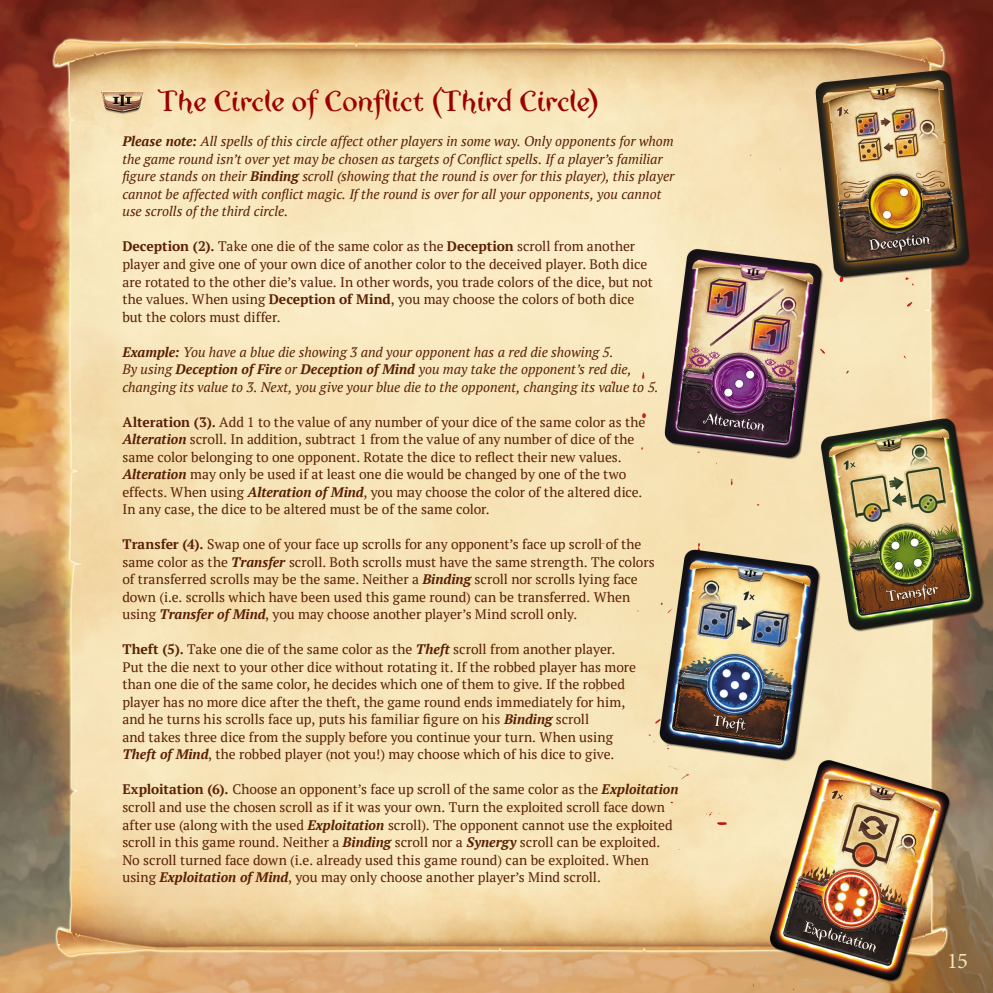
<style>
.page{position:relative;width:993px;height:993px;background:#fff}
.page>*{position:absolute;margin:0;border:0;box-sizing:border-box;transform-origin:0 0}
.t1{font:27.5px "Zwoelf";letter-spacing:-.015em;color:#9b0100}
.t2{font:22.5px "Minion Pro";color:#f7e4b5}
.t3{font:13.75px/17.5px "PT Serif";letter-spacing:-.005em;color:#591f06}
.t4{font:italic 13.75px/17.5px "PT Serif";letter-spacing:-.005em;color:#591f06}
.s1{font-weight:700}
.s2{font-weight:700;font-style:italic}
</style>
<div class="page">
<img style="left:0;top:0;width:992px;height:992px">
<img style="left:101px;top:91px;width:42px;height:23px">
<img style="left:581px;top:71px;width:402px;height:921px">
<h1 class="t1" style="left:158px;top:83px;width:444px">The Circle of Conflict (Third Circle)</h1>
<p class="t4" style="left:122px;top:133px;width:553px"><span class="s1">Please note:</span> All spells of this circle affect other players in some way. Only opponents for whom the game round isn’t over yet may be chosen as targets of Conflict spells. If a player’s familiar figure stands on their <span class="s1">Binding</span> scroll (showing that the round is over for this player), this player cannot be affected with conflict magic. If the round is over for all your opponents, you cannot use scrolls of the third circle.</p>
<p class="t3" style="left:122px;top:237px;width:532px"><span class="s1">Deception (2).</span> Take one die of the same color as the <span class="s1">Deception</span> scroll from another player and give one of your own dice of another color to the deceived player. Both dice are rotated to the other die’s value. In other words, you trade colors of the dice, but not the values. When using <span class="s1">Deception of Mind</span>, you may choose the colors of both dice but the colors must differ.</p>
<p class="t4" style="left:122px;top:343px;width:537px"><span class="s1">Example:</span> You have a blue die showing 3 and your opponent has a red die showing 5.<br>By using <span class="s1">Deception of Fire</span> or <span class="s1">Deception of Mind</span> you may take the opponent’s red die, changing its value to 3. Next, you give your blue die to the opponent, changing its value to 5.</p>
<p class="t3" style="left:122px;top:412px;width:524px"><span class="s1">Alteration (3).</span> Add 1 to the value of any number of your dice of the same color as the <span class="s2">Alteration</span> scroll. In addition, subtract 1 from the value of any number of dice of the same color belonging to one opponent. Rotate the dice to reflect their new values.<br><span class="s2">Alteration</span> may only be used if at least one die would be changed by one of the two effects. When using <span class="s2">Alteration of Mind</span>, you may choose the color of the altered dice.<br>In any case, the dice to be altered must be of the same color.</p>
<p class="t3" style="left:122px;top:535px;width:533px"><span class="s1">Transfer (4).</span> Swap one of your face up scrolls for any opponent’s face up scroll of the same color as the <span class="s2">Transfer</span> scroll. Both scrolls must have the same strength. The colors of transferred scrolls may be the same. Neither a <span class="s2">Binding</span> scroll nor scrolls lying face down (i.e. scrolls which have been used this game round) can be transferred. When using <span class="s2">Transfer of Mind</span>, you may choose another player’s Mind scroll only.</p>
<p class="t3" style="left:122px;top:640px;width:515px"><span class="s1">Theft (5).</span> Take one die of the same color as the <span class="s2">Theft</span> scroll from another player.<br>Put the die next to your other dice without rotating it. If the robbed player has more than one die of the same color, he decides which one of them to give. If the robbed player has no more dice after the theft, the game round ends immediately for him, and he turns his scrolls face up, puts his familiar figure on his <span class="s2">Binding</span> scroll<br>and takes three dice from the supply before you continue your turn. When using <span class="s2">Theft of Mind</span>, the robbed player (not you!) may choose which of his dice to give.</p>
<p class="t3" style="left:122px;top:780px;width:557px"><span class="s1">Exploitation (6).</span> Choose an opponent’s face up scroll of the same color as the <span class="s2">Exploitation </span>scroll and use the chosen scroll as if it was your own. Turn the exploited scroll face down after use (along with the used <span class="s2">Exploitation</span> scroll). The opponent cannot use the exploited scroll in this game round. Neither a <span class="s2">Binding</span> scroll nor a <span class="s2">Synergy</span> scroll can be exploited.<br>No scroll turned face down (i.e. already used this game round) can be exploited. When using <span class="s2">Exploitation of Mind</span>, you may only choose another player’s Mind scroll.</p>
<h2 class="t2" style="left:946px;top:945px;width:22px">15</h2>
</div>
